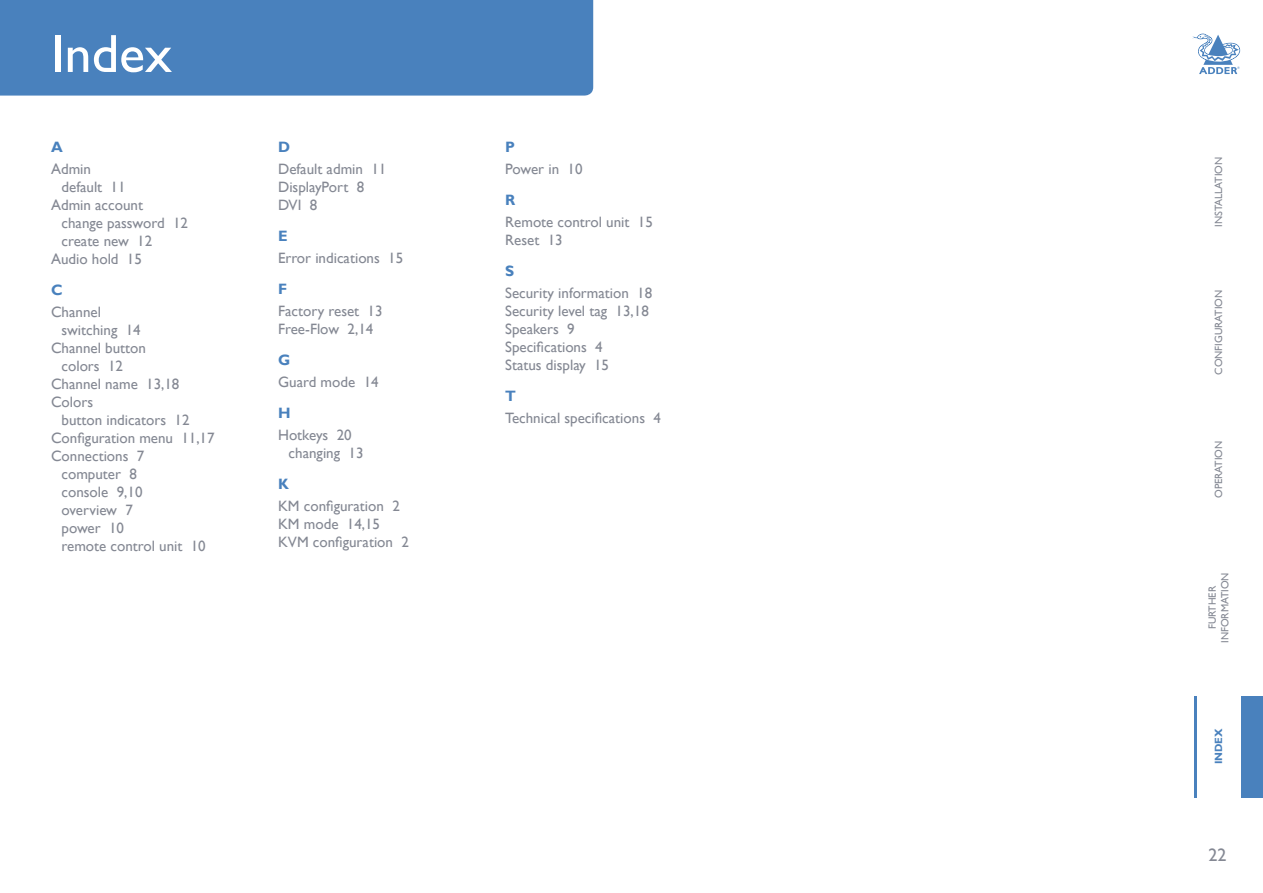
<style>
.page{position:relative;width:1263px;height:893px;background:#fff}
.page>*{position:absolute;margin:0;border:0;box-sizing:border-box;transform-origin:0 0}
.Section_Head{font:54px "Gill Sans";color:#fff}
.Body{font:18px "Gill Sans";color:#848893}
.Index_Level_1{font:15px "Gill Sans";color:#848893}
.Index_Level_2{font:15px "Gill Sans";color:#848893}
.Index_Section_Head{font:700 15px "Gill Sans";color:#4981bd}
.A_-_Side_bar_-_other{font:10.5px "Gill Sans";color:#848893}
.A_-_Side_bar_-_this{font:700 10.5px "Gill Sans";color:#4981bd}
</style>
<div class="page">
<svg style="left:1192px;top:34px;width:48px;height:40px"></svg>
<div style="left:1241px;top:696px;width:22px;height:101px;background:#4981bd"></div>
<hr style="left:1194px;top:696px;width:2px;height:101px;background:#4981bd">
<div style="left:0;top:0;width:593px;height:96px;background:#4981bd"></div>
<p class="Section_Head" style="left:51px;top:22px;width:122px">Index</p>
<p class="Index_Section_Head" style="left:51px;top:138px;width:13px">A</p>
<p class="Index_Level_1" style="left:51px;top:160px;width:42px">Admin</p>
<p class="Index_Level_2" style="left:62px;top:178px;width:66px">default 11</p>
<p class="Index_Level_1" style="left:51px;top:196px;width:93px">Admin account</p>
<p class="Index_Level_2" style="left:62px;top:214px;width:128px">change password 12</p>
<p class="Index_Level_2" style="left:62px;top:232px;width:92px">create new 12</p>
<p class="Index_Level_1" style="left:51px;top:250px;width:92px">Audio hold 15</p>
<p class="Index_Section_Head" style="left:51px;top:281px;width:13px">C</p>
<p class="Index_Level_1" style="left:51px;top:303px;width:51px">Channel</p>
<p class="Index_Level_2" style="left:62px;top:321px;width:81px">switching 14</p>
<p class="Index_Level_1" style="left:51px;top:339px;width:96px">Channel button</p>
<p class="Index_Level_2" style="left:62px;top:357px;width:63px">colors 12</p>
<p class="Index_Level_1" style="left:51px;top:375px;width:130px">Channel name 13,18</p>
<p class="Index_Level_1" style="left:51px;top:393px;width:44px">Colors</p>
<p class="Index_Level_2" style="left:62px;top:411px;width:129px">button indicators 12</p>
<p class="Index_Level_1" style="left:51px;top:429px;width:165px">Configuration menu 11,17</p>
<p class="Index_Level_1" style="left:51px;top:447px;width:95px">Connections 7</p>
<p class="Index_Level_2" style="left:62px;top:465px;width:77px">computer 8</p>
<p class="Index_Level_2" style="left:62px;top:483px;width:82px">console 9,10</p>
<p class="Index_Level_2" style="left:62px;top:501px;width:73px">overview 7</p>
<p class="Index_Level_2" style="left:62px;top:519px;width:64px">power 10</p>
<p class="Index_Level_2" style="left:62px;top:537px;width:146px">remote control unit 10</p>
<p class="Index_Section_Head" style="left:278px;top:138px;width:14px">D</p>
<p class="Index_Level_1" style="left:278px;top:160px;width:110px">Default admin 11</p>
<p class="Index_Level_1" style="left:278px;top:178px;width:88px">DisplayPort 8</p>
<p class="Index_Level_1" style="left:278px;top:196px;width:41px">DVI 8</p>
<p class="Index_Section_Head" style="left:278px;top:227px;width:11px">E</p>
<p class="Index_Level_1" style="left:278px;top:249px;width:127px">Error indications 15</p>
<p class="Index_Section_Head" style="left:278px;top:280px;width:11px">F</p>
<p class="Index_Level_1" style="left:278px;top:302px;width:106px">Factory reset 13</p>
<p class="Index_Level_1" style="left:278px;top:320px;width:97px">Free-Flow 2,14</p>
<p class="Index_Section_Head" style="left:278px;top:351px;width:14px">G</p>
<p class="Index_Level_1" style="left:278px;top:373px;width:102px">Guard mode 14</p>
<p class="Index_Section_Head" style="left:278px;top:404px;width:14px">H</p>
<p class="Index_Level_1" style="left:278px;top:426px;width:75px">Hotkeys 20</p>
<p class="Index_Level_2" style="left:289px;top:444px;width:76px">changing 13</p>
<p class="Index_Section_Head" style="left:278px;top:475px;width:12px">K</p>
<p class="Index_Level_1" style="left:278px;top:497px;width:123px">KM configuration 2</p>
<p class="Index_Level_1" style="left:278px;top:515px;width:104px">KM mode 14,15</p>
<p class="Index_Level_1" style="left:278px;top:533px;width:132px">KVM configuration 2</p>
<p class="Index_Section_Head" style="left:505px;top:138px;width:11px">P</p>
<p class="Index_Level_1" style="left:505px;top:160px;width:79px">Power in 10</p>
<p class="Index_Section_Head" style="left:505px;top:191px;width:12px">R</p>
<p class="Index_Level_1" style="left:505px;top:213px;width:149px">Remote control unit 15</p>
<p class="Index_Level_1" style="left:505px;top:231px;width:59px">Reset 13</p>
<p class="Index_Section_Head" style="left:505px;top:262px;width:11px">S</p>
<p class="Index_Level_1" style="left:505px;top:284px;width:149px">Security information 18</p>
<p class="Index_Level_1" style="left:505px;top:302px;width:145px">Security level tag 13,18</p>
<p class="Index_Level_1" style="left:505px;top:320px;width:71px">Speakers 9</p>
<p class="Index_Level_1" style="left:505px;top:338px;width:99px">Specifications 4</p>
<p class="Index_Level_1" style="left:505px;top:356px;width:105px">Status display 15</p>
<p class="Index_Section_Head" style="left:505px;top:387px;width:12px">T</p>
<p class="Index_Level_1" style="left:505px;top:409px;width:157px">Technical specifications 4</p>
<p class="A_-_Side_bar_-_other" style="left:1212px;top:227px;width:71px;rotate:-90deg">INSTALLATION</p>
<p class="A_-_Side_bar_-_other" style="left:1212px;top:375px;width:87px;rotate:-90deg">CONFIGURATION</p>
<p class="A_-_Side_bar_-_other" style="left:1212px;top:498px;width:59px;rotate:-90deg">OPERATION</p>
<p class="A_-_Side_bar_-_other" style="left:1219px;top:643px;width:72px;rotate:-90deg">INFORMATION</p>
<p class="A_-_Side_bar_-_other" style="left:1206px;top:629px;width:45px;rotate:-90deg">FURTHER</p>
<p class="A_-_Side_bar_-_this" style="left:1212px;top:764px;width:37px;rotate:-90deg">INDEX</p>
<p class="Body" style="left:1208px;top:844px;width:19px">22</p>
</div>
